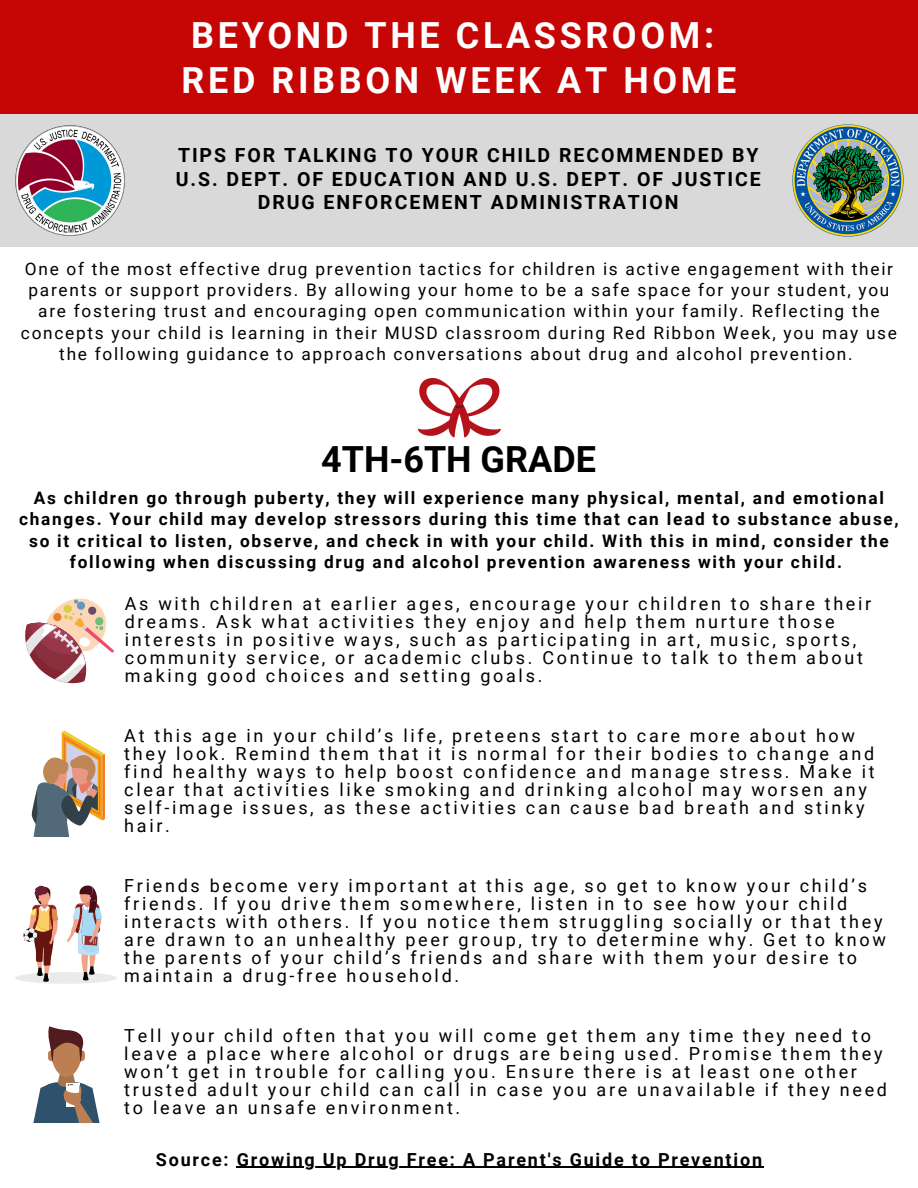
<style>
.page{position:relative;width:918px;height:1188px;background:#fff}
.page>*{position:absolute;margin:0;border:0;box-sizing:border-box;transform-origin:0 0}
.t1{font:700 36px "Roboto";letter-spacing:.1em;color:#fff}
.t2{font:700 36px "Roboto";color:#000}
.t3{font:700 19.5px/23.7px "Roboto";letter-spacing:.1em;color:#000;text-align:center}
.t4{font:18px/18px "Roboto";letter-spacing:.15em;color:#000}
.t5{font:700 18px "Roboto";letter-spacing:.1em;color:#000}
.t6{font:17.25px/21.3px "Roboto";letter-spacing:.1em;color:#000;text-align:center}
.t7{font:700 17.25px/21.3px "Roboto";letter-spacing:.1em;color:#000;text-align:center}
</style>
<div class="page">
<div style="left:0;top:114px;width:918px;height:133px;background:#d9d9d9"></div>
<div style="left:0;top:0;width:918px;height:114px;background:#c60505"></div>
<img style="left:792px;top:125px;width:112px;height:111px">
<img style="left:15px;top:125px;width:110px;height:111px">
<svg style="left:25px;top:598px;width:89px;height:86px"></svg>
<svg style="left:31px;top:731px;width:74px;height:105px"></svg>
<div style="left:15px;top:972px;width:102px;height:12px;background:#eaeaea;border-radius:50%"></div>
<svg style="left:23px;top:885px;width:35px;height:97px"></svg>
<svg style="left:67px;top:885px;width:35px;height:95px"></svg>
<svg style="left:33px;top:1026px;width:67px;height:97px"></svg>
<img style="left:418px;top:379px;width:83px;height:59px">
<hr style="left:237px;top:1167px;width:527px;height:1px;background:#000">
<p class="t1" style="left:191px;top:14px;width:524px">BEYOND THE CLASSROOM:</p>
<p class="t1" style="left:182px;top:59px;width:556px">RED RIBBON WEEK AT HOME</p>
<p class="t3" style="left:176px;top:144px;width:586px">TIPS FOR TALKING TO YOUR CHILD RECOMMENDED BY<br>U.S. DEPT. OF EDUCATION AND U.S. DEPT. OF JUSTICE<br>DRUG ENFORCEMENT ADMINISTRATION</p>
<p class="t6" style="left:21px;top:258px;width:878px">One of the most effective drug prevention tactics for children is active engagement with their parents or support providers. By allowing your home to be a safe space for your student, you are fostering trust and encouraging open communication within your family. Reflecting the concepts your child is learning in their MUSD classroom during Red Ribbon Week, you may use the following guidance to approach conversations about drug and alcohol prevention.</p>
<p class="t2" style="left:321px;top:439px;width:276px">4TH-6TH GRADE</p>
<p class="t7" style="left:19px;top:488px;width:881px">As children go through puberty, they will experience many physical, mental, and emotional changes. Your child may develop stressors during this time that can lead to substance abuse, so it critical to listen, observe, and check in with your child. With this in mind, consider the following when discussing drug and alcohol prevention awareness with your child.</p>
<p class="t4" style="left:125px;top:595px;width:748px">As with children at earlier ages, encourage your children to share their dreams. Ask what activities they enjoy and help them nurture those interests in positive ways, such as participating in art, music, sports, community service, or academic clubs. Continue to talk to them about making good choices and setting goals.</p>
<p class="t4" style="left:124px;top:727px;width:752px">At this age in your child’s life, preteens start to care more about how they look. Remind them that it is normal for their bodies to change and find healthy ways to help boost confidence and manage stress. Make it clear that activities like smoking and drinking alcohol may worsen any self-image issues, as these activities can cause bad breath and stinky hair.</p>
<p class="t4" style="left:124px;top:877px;width:763px">Friends become very important at this age, so get to know your child’s friends. If you drive them somewhere, listen in to see how your child interacts with others. If you notice them struggling socially or that they are drawn to an unhealthy peer group, try to determine why. Get to know the parents of your child’s friends and share with them your desire to maintain a drug-free household.</p>
<p class="t4" style="left:124px;top:1027px;width:764px">Tell your child often that you will come get them any time they need to leave a place where alcohol or drugs are being used. Promise them they won’t get in trouble for calling you. Ensure there is at least one other trusted adult your child can call in case you are unavailable if they need to leave an unsafe environment.</p>
<p class="t5" style="left:156px;top:1149px;width:608px">Source: Growing Up Drug Free: A Parent's Guide to Prevention</p>
</div>
